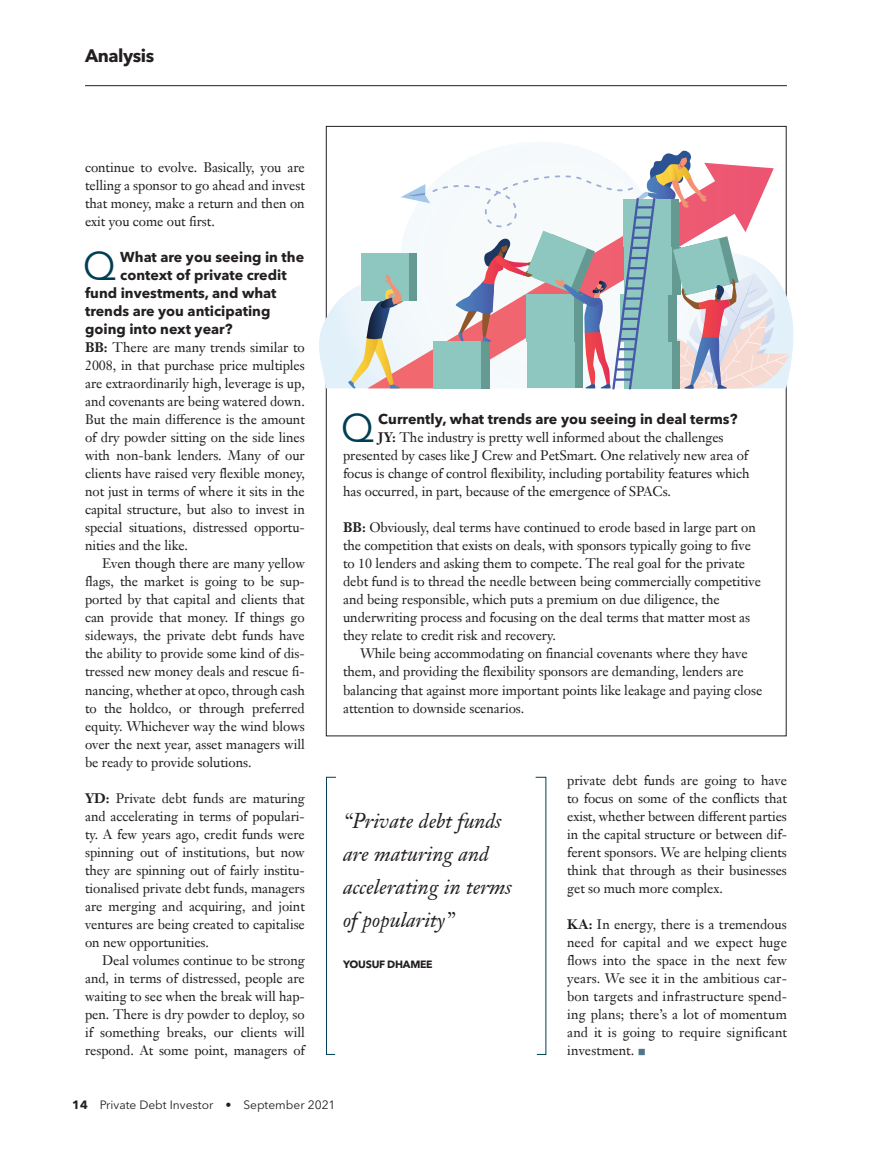
<style>
.page{position:relative;width:872px;height:1149px;background:#fff}
.page>*{position:absolute;margin:0;border:0;box-sizing:border-box;transform-origin:0 0}
.E_Analysis_Q_A_Quest{font:39.6px "Avenir Next LT Pro";color:#003f52}
.J_Analysis_Quote_sma{font:italic 21px/33px "Janson Text LT Pro";color:#231f20}
.t1{font:700 18px "Avenir Next LT Pro";letter-spacing:-.025em;color:#231f20}
.E_Analysis_Q_A_Quest-2{font:700 14.25px "Avenir Next LT Pro";color:#231f20}
.F_Analysis_Body_NO_i{font:13.5px/18px "Janson Text LT Pro";letter-spacing:-.005em;color:#231f20;text-align:justify}
.F1_Analysis_BoxOut_B{font:13.5px/18px "Janson Text LT Pro";letter-spacing:-.005em;color:#231f20}
.G__Analysis_Body_Ind{font:13.5px/18px "Janson Text LT Pro";letter-spacing:-.005em;color:#231f20;text-align:justify}
.t2{font:12px "Avenir Next LT Pro";color:#231f20}
.K_Analysis_quote_nam{font:700 10.5px "Avenir Next LT Pro";letter-spacing:-.025em;color:#231f20}
.s1{font-weight:700}
.s2{color:#4f7789}
</style>
<div class="page">
<hr style="left:85px;top:85px;width:702px;height:1px;background:#231f20">
<svg style="left:535px;top:776px;width:11px;height:278px"></svg>
<svg style="left:326px;top:776px;width:10px;height:278px"></svg>
<svg style="left:319px;top:142px;width:475px;height:246px"></svg>
<svg style="left:347px;top:151px;width:442px;height:238px"></svg>
<h3 class="t1" style="left:85px;top:45px;width:71px">Analysis</h3>
<p class="F_Analysis_Body_NO_i" style="left:85px;top:158px;width:221px">continue to evolve. Basically, you are telling a sponsor to go ahead and invest that money, make a return and then on exit you come out first.</p>
<p class="E_Analysis_Q_A_Quest" style="left:83px;top:242px;width:35px">Q</p>
<p class="E_Analysis_Q_A_Quest-2" style="left:120px;top:248px;width:185px">What are you seeing in the</p>
<p class="E_Analysis_Q_A_Quest-2" style="left:120px;top:266px;width:168px">context of private credit</p>
<p class="E_Analysis_Q_A_Quest-2" style="left:85px;top:284px;width:193px">fund investments, and what</p>
<p class="E_Analysis_Q_A_Quest-2" style="left:85px;top:302px;width:187px">trends are you anticipating</p>
<p class="E_Analysis_Q_A_Quest-2" style="left:85px;top:320px;width:149px">going into next year?</p>
<p class="F_Analysis_Body_NO_i" style="left:85px;top:338px;width:221px"><span class="s1">BB:</span> There are many trends similar to 2008, in that purchase price multiples are extraordinarily high, leverage is up, and covenants are being watered down.<br>But the main difference is the amount of dry powder sitting on the side lines with non-bank lenders. Many of our clients have raised very flexible money, not just in terms of where it sits in the capital structure, but also to invest in special situations, distressed opportu&shy;nities and the like.</p>
<p class="G__Analysis_Body_Ind" style="left:85px;top:554px;width:221px;text-indent:17px">Even though there are many yellow flags, the market is going to be sup&shy;ported by that capital and clients that can provide that money. If things go sideways, the private debt funds have the ability to provide some kind of dis&shy;tressed new money deals and rescue fi&shy;nancing, whether at opco, through cash to the holdco, or through preferred equity. Whichever way the wind blows over the next year, asset managers will be ready to provide solutions.</p>
<p class="F_Analysis_Body_NO_i" style="left:85px;top:788px;width:221px"><span class="s1">YD:</span> Private debt funds are maturing and accelerating in terms of populari&shy;ty. A few years ago, credit funds were spinning out of institutions, but now they are spinning out of fairly institu&shy;tionalised private debt funds, managers are merging and acquiring, and joint ventures are being created to capitalise on new opportunities.</p>
<p class="G__Analysis_Body_Ind" style="left:85px;top:950px;width:221px;text-indent:17px">Deal volumes continue to be strong and, in terms of distressed, people are waiting to see when the break will hap&shy;pen. There is dry powder to deploy, so if something breaks, our clients will respond. At some point, managers of</p>
<p class="E_Analysis_Q_A_Quest" style="left:341px;top:404px;width:35px">Q</p>
<p class="E_Analysis_Q_A_Quest-2" style="left:378px;top:410px;width:360px">Currently, what trends are you seeing in deal terms?</p>
<p class="F1_Analysis_BoxOut_B" style="left:343px;top:428px;width:408px;text-indent:35px"><span class="s1">JY:</span> The industry is pretty well informed about the challenges presented by cases like J Crew and PetSmart. One relatively new area of focus is change of control flexibility, including portability features which has occurred, in part, because of the emergence of SPACs.</p>
<p class="F1_Analysis_BoxOut_B" style="left:343px;top:518px;width:419px"><span class="s1">BB:</span> Obviously, deal terms have continued to erode based in large part on the competition that exists on deals, with sponsors typically going to five to 10 lenders and asking them to compete. The real goal for the private debt fund is to thread the needle between being commercially competitive and being responsible, which puts a premium on due diligence, the underwriting process and focusing on the deal terms that matter most as they relate to credit risk and recovery.</p>
<p class="F1_Analysis_BoxOut_B" style="left:343px;top:644px;width:421px;text-indent:17px">While being accommodating on financial covenants where they have them, and providing the flexibility sponsors are demanding, lenders are balancing that against more important points like leakage and paying close attention to downside scenarios.</p>
<p class="J_Analysis_Quote_sma" style="left:343px;top:803px;width:170px">“Private debt funds are maturing and accelerating in terms of popularity”</p>
<p class="K_Analysis_quote_nam" style="left:343px;top:957px;width:91px">YOUSUF DHAMEE</p>
<p class="G__Analysis_Body_Ind" style="left:567px;top:770px;width:221px">private debt funds are going to have to focus on some of the conflicts that exist, whether between different parties in the capital structure or between dif&shy;ferent sponsors. We are helping clients think that through as their businesses get so much more complex.</p>
<p class="F_Analysis_Body_NO_i" style="left:567px;top:914px;width:221px"><span class="s1">KA:</span> In energy, there is a tremendous need for capital and we expect huge flows into the space in the next few years. We see it in the ambitious car&shy;bon targets and infrastructure spend&shy;ing plans; there’s a lot of momentum and it is going to require significant investment. <span class="s2">■</span></p>
<p class="t2" style="left:72px;top:1097px;width:265px"><span class="s1">14</span> Private Debt Investor • September 2021</p>
</div>
